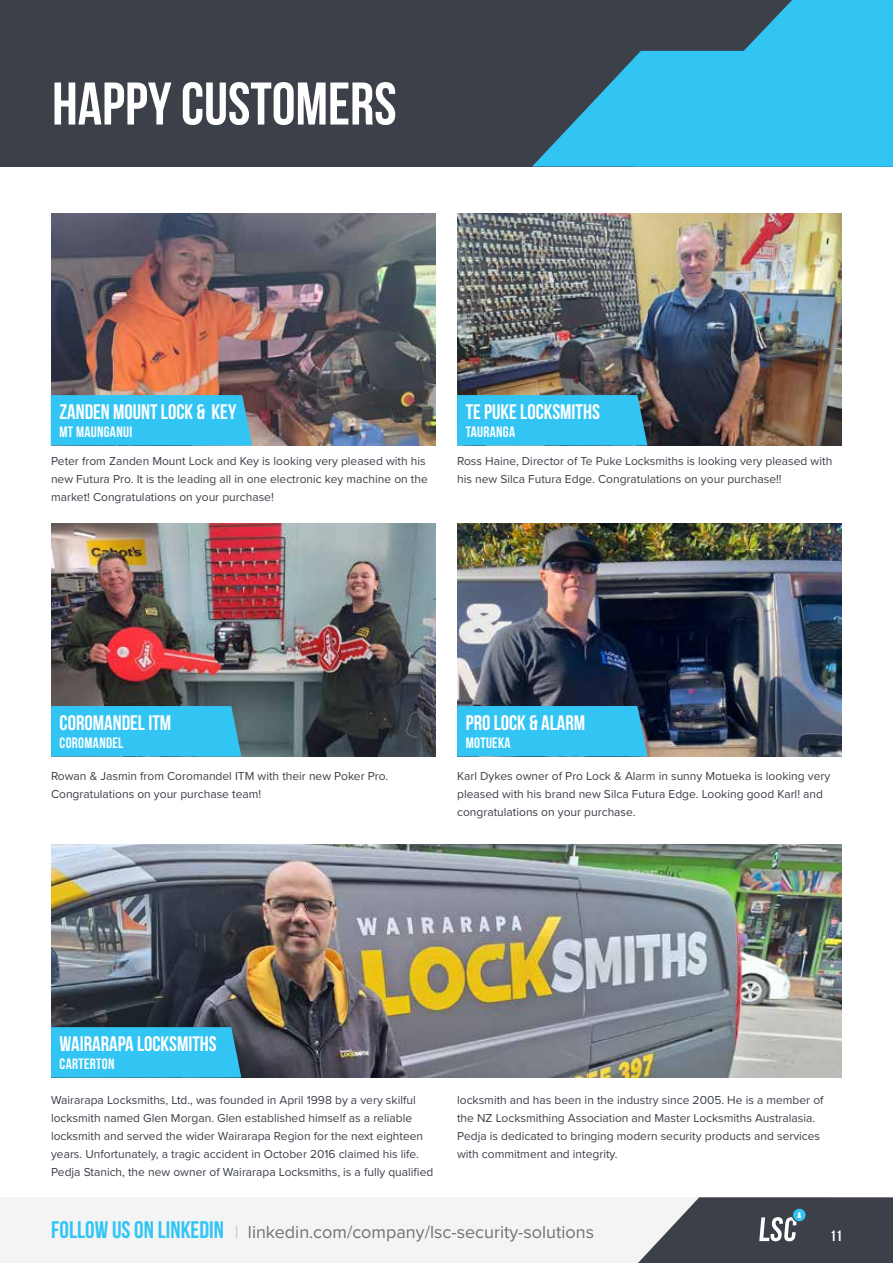
<style>
.page{position:relative;width:893px;height:1263px;background:#fff}
.page>*{position:absolute;margin:0;border:0;box-sizing:border-box;transform-origin:0 0}
.t1{font:700 60px "Bebas Neue";color:#fff}
.t2{font:700 24px "Bebas Neue";color:#32c5f4}
.t3{font:700 21px "Bebas Neue";color:#fff}
.t4{font:18px "Proxima Nova";color:#727272}
.t5{font:700 15px "Bebas Neue";letter-spacing:.02em;color:#fff}
.t6{font:12px/18px "Proxima Nova";color:#3b4049}
.s1{color:#bcbec0}
</style>
<div class="page">
<div style="left:0;top:1197px;width:830px;height:66px;background:#f4f4f4"></div>
<svg style="left:638px;top:1197px;width:255px;height:66px"></svg>
<div style="left:0;top:0;width:893px;height:167px;background:#3b4049"></div>
<svg style="left:532px;top:0;width:361px;height:167px"></svg>
<img style="left:51px;top:213px;width:385px;height:233px">
<img style="left:51px;top:524px;width:385px;height:232px">
<img style="left:51px;top:844px;width:791px;height:233px">
<img style="left:457px;top:213px;width:385px;height:233px">
<img style="left:457px;top:524px;width:385px;height:232px">
<div style="left:51px;top:395px;width:201px;height:51px;background:#32c5f4"></div>
<div style="left:51px;top:706px;width:190px;height:50px;background:#32c5f4"></div>
<div style="left:51px;top:1027px;width:190px;height:50px;background:#32c5f4"></div>
<div style="left:457px;top:706px;width:190px;height:50px;background:#32c5f4"></div>
<svg style="left:457px;top:395px;width:190px;height:51px"></svg>
<h1 class="t1" style="left:52px;top:71px;width:346px">HAPPY CUSTOMERS</h1>
<h3 class="t3" style="left:59px;top:400px;width:178px">ZANDEN MOUNT LOCK &amp; KEY</h3>
<p class="t5" style="left:59px;top:423px;width:74px">MT MAUNGANUI</p>
<p class="t6" style="left:51px;top:451px;width:378px">Peter from Zanden Mount Lock and Key is looking very pleased with his new Futura Pro. It is the leading all in one electronic key machine on the market! Congratulations on your purchase!</p>
<h3 class="t3" style="left:466px;top:400px;width:136px">TE PUKE LOCKSMITHS</h3>
<p class="t5" style="left:466px;top:423px;width:51px">TAURANGA</p>
<p class="t6" style="left:457px;top:451px;width:377px">Ross Haine, Director of Te Puke Locksmiths is looking very pleased with his new Silca Futura Edge. Congratulations on your purchase!!</p>
<h3 class="t3" style="left:60px;top:711px;width:113px">COROMANDEL ITM</h3>
<p class="t5" style="left:60px;top:734px;width:65px">COROMANDEL</p>
<p class="t6" style="left:51px;top:767px;width:339px">Rowan &amp; Jasmin from Coromandel ITM with their new Poker Pro.<br>Congratulations on your purchase team!</p>
<h3 class="t3" style="left:466px;top:711px;width:121px">PRO LOCK &amp; ALARM</h3>
<p class="t5" style="left:466px;top:734px;width:46px">MOTUEKA</p>
<p class="t6" style="left:457px;top:767px;width:375px">Karl Dykes owner of Pro Lock &amp; Alarm in sunny Motueka is looking very pleased with his brand new Silca Futura Edge. Looking good Karl! and congratulations on your purchase.</p>
<h3 class="t3" style="left:60px;top:1032px;width:159px">WAIRARAPA LOCKSMITHS</h3>
<p class="t5" style="left:60px;top:1055px;width:56px">CARTERTON</p>
<p class="t6" style="left:51px;top:1091px;width:384px">Wairarapa Locksmiths, Ltd., was founded in April 1998 by a very skilful locksmith named Glen Morgan. Glen established himself as a reliable locksmith and served the wider Wairarapa Region for the next eighteen years. Unfortunately, a tragic accident in October 2016 claimed his life.<br>Pedja Stanich, the new owner of Wairarapa Locksmiths, is a fully qualified</p>
<p class="t6" style="left:457px;top:1090px;width:368px">locksmith and has been in the industry since 2005. He is a member of the NZ Locksmithing Association and Master Locksmiths Australasia.<br>Pedja is dedicated to bringing modern security products and services with commitment and integrity.</p>
<h2 class="t2" style="left:51px;top:1217px;width:174px">FOLLOW US ON LINKEDIN</h2>
<p class="t5" style="left:830px;top:1228px;width:13px">11</p>
<h3 class="t4" style="left:235px;top:1219px;width:361px"><span class="s1">|</span> linkedin.com/company/lsc-security-solutions</h3>
</div>
